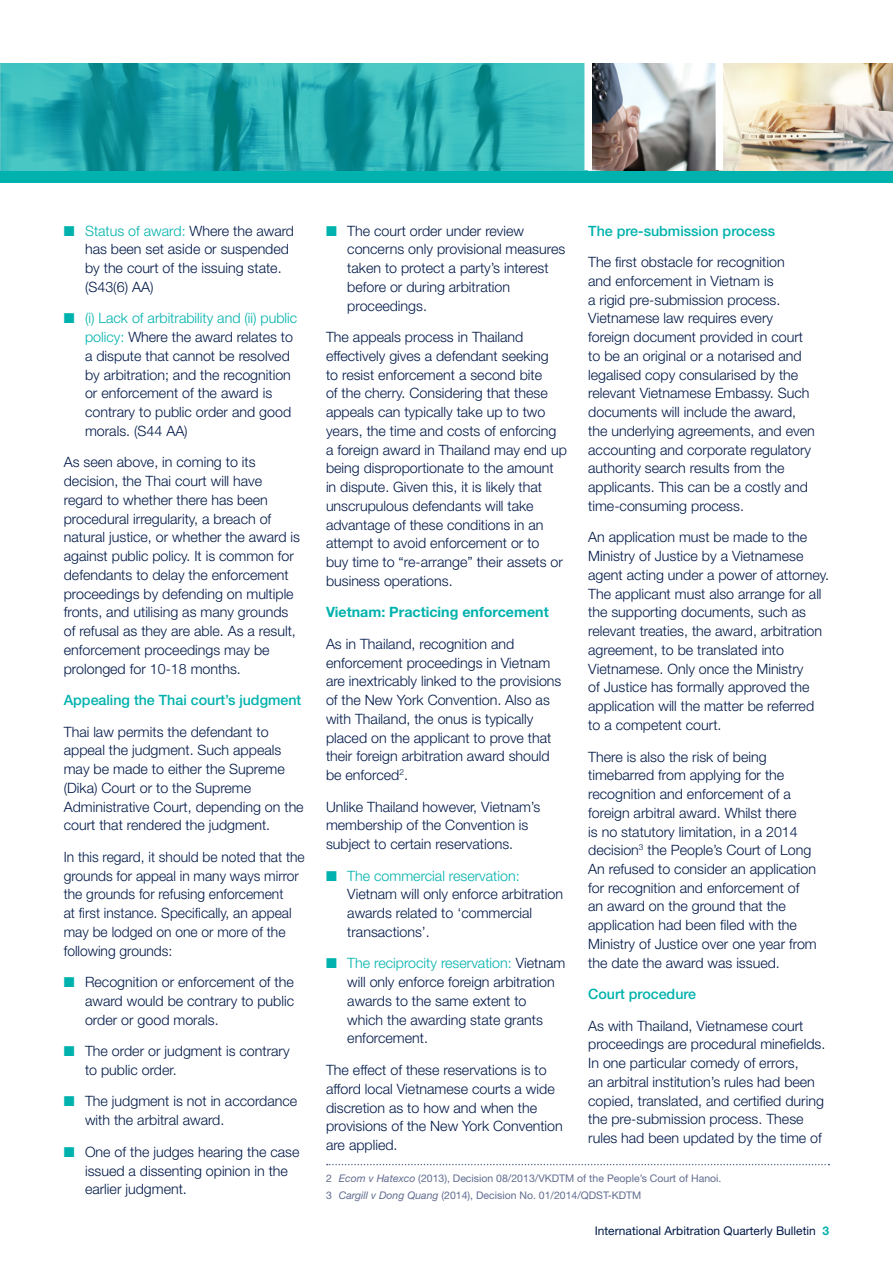
<style>
.page{position:relative;width:893px;height:1263px;background:#fff}
.page>*{position:absolute;margin:0;border:0;box-sizing:border-box;transform-origin:0 0}
.t1{font:300 14.25px/18.8px "Helvetica Neue LT Std";color:#001948}
.t2{font:500 14.25px "Helvetica Neue LT Std";color:#00b2ad}
.t3{font:700 14.25px "Helvetica Neue LT Std";color:#00b2ad}
.t4{font:12px "Helvetica Neue LT Std";color:#001948}
.t5{font:10.5px/16.8px "Helvetica Neue LT Std";color:#616c90}
.s1{color:#00b2ad}
.s2{font-style:italic}
.s3{font-weight:700;color:#00b2ad}
</style>
<div class="page">
<div style="left:0;top:170px;width:893px;height:13px;background:#00b2ad"></div>
<img style="left:592px;top:64px;width:124px;height:106px">
<img style="left:723px;top:64px;width:170px;height:106px">
<svg style="left:0;top:64px;width:584px;height:106px;background:#28abaf"></svg>
<svg style="left:327px;top:1164px;width:502px;height:1px"></svg>
<p class="t1" style="left:85px;top:221px;width:211px;text-indent:-21px"><span class="s1">■ Status of award:</span> Where the award has been set aside or suspended by the court of the issuing state. (S43(6) AA)</p>
<p class="t1" style="left:85px;top:309px;width:214px;text-indent:-21px"><span class="s1">■ (i) Lack of arbitrability and (ii) public policy:</span> Where the award relates to a dispute that cannot be resolved by arbitration; and the recognition or enforcement of the award is contrary to public order and good morals. (S44 AA)</p>
<p class="t1" style="left:64px;top:453px;width:238px">As seen above, in coming to its decision, the Thai court will have regard to whether there has been procedural irregularity, a breach of natural justice, or whether the award is against public policy. It is common for defendants to delay the enforcement proceedings by defending on multiple fronts, and utilising as many grounds of refusal as they are able. As a result, enforcement proceedings may be prolonged for 10-18 months.</p>
<p class="t2" style="left:64px;top:692px;width:239px">Appealing the Thai court’s judgment</p>
<p class="t1" style="left:64px;top:722px;width:241px">Thai law permits the defendant to appeal the judgment. Such appeals may be made to either the Supreme (Dika) Court or to the Supreme Administrative Court, depending on the court that rendered the judgment.</p>
<p class="t1" style="left:64px;top:847px;width:242px">In this regard, it should be noted that the grounds for appeal in many ways mirror the grounds for refusing enforcement<br>at first instance. Specifically, an appeal may be lodged on one or more of the following grounds:</p>
<p class="t1" style="left:85px;top:972px;width:211px;text-align:justify;text-indent:-21px"><span class="s1">■</span> Recognition or enforcement of the award would be contrary to public order or good morals.</p>
<p class="t1" style="left:85px;top:1041px;width:206px;text-indent:-21px"><span class="s1">■</span> The order or judgment is contrary to public order.</p>
<p class="t1" style="left:85px;top:1092px;width:214px;text-indent:-21px"><span class="s1">■</span> The judgment is not in accordance with the arbitral award.</p>
<p class="t1" style="left:85px;top:1142px;width:216px;text-indent:-21px"><span class="s1">■</span> One of the judges hearing the case issued a dissenting opinion in the earlier judgment.</p>
<p class="t1" style="left:347px;top:221px;width:220px;text-indent:-21px"><span class="s1">■</span> The court order under review concerns only provisional measures taken to protect a party’s interest before or during arbitration proceedings.</p>
<p class="t1" style="left:326px;top:327px;width:242px">The appeals process in Thailand effectively gives a defendant seeking<br>to resist enforcement a second bite<br>of the cherry. Considering that these appeals can typically take up to two years, the time and costs of enforcing a foreign award in Thailand may end up being disproportionate to the amount in dispute. Given this, it is likely that unscrupulous defendants will take advantage of these conditions in an attempt to avoid enforcement or to<br>buy time to “re-arrange” their assets or business operations.</p>
<p class="t3" style="left:326px;top:603px;width:224px">Vietnam: Practicing enforcement</p>
<p class="t1" style="left:326px;top:634px;width:237px">As in Thailand, recognition and enforcement proceedings in Vietnam are inextricably linked to the provisions of the New York Convention. Also as with Thailand, the onus is typically placed on the applicant to prove that their foreign arbitration award should be enforced<sup>2</sup>.</p>
<p class="t1" style="left:326px;top:797px;width:216px">Unlike Thailand however, Vietnam’s membership of the Convention is subject to certain reservations.</p>
<p class="t1" style="left:347px;top:866px;width:217px;text-indent:-21px"><span class="s1">■ The commercial reservation:<br></span>Vietnam will only enforce arbitration awards related to ‘commercial transactions’.</p>
<p class="t1" style="left:347px;top:954px;width:220px;text-indent:-21px"><span class="s1">■ The reciprocity reservation:</span> Vietnam will only enforce foreign arbitration awards to the same extent to which the awarding state grants enforcement.</p>
<p class="t1" style="left:326px;top:1060px;width:238px">The effect of these reservations is to afford local Vietnamese courts a wide discretion as to how and when the provisions of the New York Convention are applied.</p>
<p class="t2" style="left:588px;top:222px;width:188px">The pre-submission process</p>
<p class="t1" style="left:588px;top:252px;width:228px">The first obstacle for recognition<br>and enforcement in Vietnam is<br>a rigid pre-submission process.<br>Vietnamese law requires every foreign document provided in court to be an original or a notarised and legalised copy consularised by the relevant Vietnamese Embassy. Such documents will include the award, the underlying agreements, and even accounting and corporate regulatory authority search results from the applicants. This can be a costly and time-consuming process.</p>
<p class="t1" style="left:588px;top:528px;width:242px">An application must be made to the Ministry of Justice by a Vietnamese agent acting under a power of attorney.<br>The applicant must also arrange for all the supporting documents, such as relevant treaties, the award, arbitration agreement, to be translated into Vietnamese. Only once the Ministry<br>of Justice has formally approved the application will the matter be referred to a competent court.</p>
<p class="t1" style="left:588px;top:747px;width:230px">There is also the risk of being timebarred from applying for the recognition and enforcement of a foreign arbitral award. Whilst there<br>is no statutory limitation, in a 2014 decision<sup>3</sup> the People’s Court of Long An refused to consider an application for recognition and enforcement of an award on the ground that the application had been filed with the Ministry of Justice over one year from the date the award was issued.</p>
<p class="t2" style="left:588px;top:986px;width:109px">Court procedure</p>
<p class="t1" style="left:588px;top:1016px;width:239px">As with Thailand, Vietnamese court proceedings are procedural minefields.<br>In one particular comedy of errors,<br>an arbitral institution’s rules had been copied, translated, and certified during the pre-submission process. These rules had been updated by the time of</p>
<p class="t5" style="left:326px;top:1170px;width:397px">2 <span class="s2">Ecom v Hatexco</span> (2013), Decision 08/2013/VKDTM of the People’s Court of Hanoi.<br>3 <span class="s2">Cargill v Dong Quang</span> (2014), Decision No. 01/2014/QDST-KDTM</p>
<p class="t4" style="left:595px;top:1224px;width:236px">International Arbitration Quarterly Bulletin <span class="s3">3</span></p>
</div>
